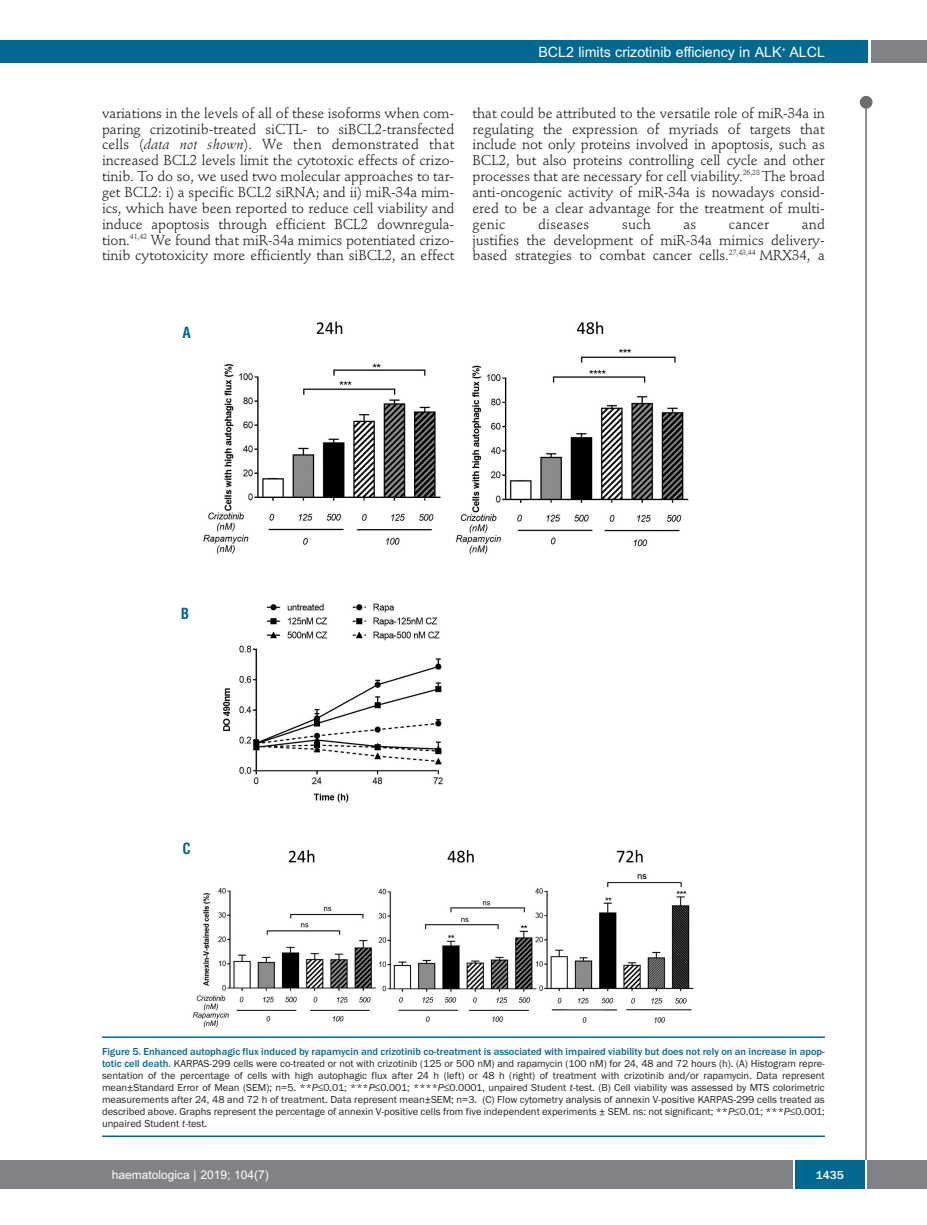
<style>
.page{position:relative;width:927px;height:1225px;background:#fff}
.page>*{position:absolute;margin:0;border:0;box-sizing:border-box;transform-origin:0 0}
.t1{font:700 condensed 15px "Helvetica";color:#006991}
.t2{font:14.25px/15.9px "Stempel Schneidler";letter-spacing:-.005em;color:#231f20;text-align:justify}
.t3{font:14.25px "Arial";color:#fff}
.t4{font:14.25px "Stempel Schneidler";letter-spacing:.015em;color:#231f20}
.t5{font:12px "Arial";color:#fff}
.t6{font:500 12px "Franklin Gothic";color:#fff}
.t7{font:10.5px/12px "Franklin Gothic";color:#231f20;text-align:justify}
.s1{font-style:italic}
.s2{font-weight:500;color:#006991}
</style>
<div class="page">
<div style="left:860px;top:96px;width:12px;height:13px;background:#6c6d70;border-radius:50%"></div>
<hr style="left:865px;top:98px;width:2px;height:1062px;background:#6c6d70">
<div style="left:871px;top:40px;width:56px;height:22px;background:#808285"></div>
<div style="left:18px;top:40px;width:849px;height:22px;background:#006991"></div>
<div style="left:17px;top:1160px;width:910px;height:28px;background:#808285"></div>
<div style="left:795px;top:1160px;width:70px;height:28px;background:#006991"></div>
<hr style="left:793px;top:1160px;width:2px;height:28px;background:#fff">
<hr style="left:865px;top:1160px;width:2px;height:28px;background:#fff">
<div style="left:0;top:40px;width:19px;height:22px;background:#006991"></div>
<div style="left:0;top:1160px;width:18px;height:28px;background:#808285"></div>
<img style="left:193px;top:321px;width:501px;height:707px">
<hr style="left:102px;top:1036px;width:723px;height:2px;background:#006991">
<hr style="left:102px;top:1135px;width:723px;height:2px;background:#006991">
<p class="t3" style="left:538px;top:44px;width:288px">BCL2 limits crizotinib efficiency in ALk<sup>+</sup> ALCL</p>
<p class="t2" style="left:102px;top:106px;width:354px">variations in the levels of all of these isoforms when com&shy;paring crizotinib-treated siCTL- to siBCL2-transfected cells (<span class="s1">data not shown</span>). We then demonstrated that increased BCL2 levels limit the cytotoxic effects of crizo&shy;tinib. To do so, we used two molecular approaches to tar&shy;get BCL2: i) a specific BCL2 siRNA; and ii) miR-34a mim&shy;ics, which have been reported to reduce cell viability and induce apoptosis through efficient BCL2 downregula&shy;tion.<sup>41,42</sup> We found that miR-34a mimics potentiated crizo&shy;tinib cytotoxicity more efficiently than siBCL2, an effect</p>
<p class="t2" style="left:472px;top:106px;width:354px">that could be attributed to the versatile role of miR-34a in regulating the expression of myriads of targets that include not only proteins involved in apoptosis, such as BCL2, but also proteins controlling cell cycle and other processes that are necessary for cell viability.<sup>26,28</sup> The broad anti-oncogenic activity of miR-34a is nowadays consid&shy;ered to be a clear advantage for the treatment of multi&shy;genic</p>
<p class="t2" style="left:472px;top:217px;width:354px;text-indent:329px">and justifies the development of miR-34a mimics delivery&shy;based strategies to combat cancer cells.<sup>27,43,44</sup> MRX34, a</p>
<p class="t4" style="left:538px;top:218px;width:53px">diseases</p>
<p class="t2" style="left:622px;top:217px;width:30px">such</p>
<p class="t2" style="left:683px;top:217px;width:14px">as</p>
<p class="t2" style="left:729px;top:217px;width:42px">cancer</p>
<p class="t1" style="left:183px;top:324px;width:10px">A</p>
<p class="t1" style="left:181px;top:605px;width:10px">B</p>
<p class="t1" style="left:182px;top:840px;width:10px">C</p>
<p class="t7" style="left:102px;top:1045px;width:724px"><span class="s2">Figure 5. Enhanced autophagic flux induced by rapamycin and crizotinib co-treatment is associated with impaired viability but does not rely on an increase in apop&shy;totic cell death.</span> KARPAS-299 cells were co-treated or not with crizotinib (125 or 500 nM) and rapamycin (100 nM) for 24, 48 and 72 hours (h). (A) Histogram repre&shy;sentation of the percentage of cells with high autophagic flux after 24 h (left) or 48 h (right) of treatment with crizotinib and/or rapamycin. Data represent mean±Standard Error of Mean (SEM); n=5. **<span class="s1">P</span>≤0.01; ***<span class="s1">P</span>≤0.001; ****<span class="s1">P</span>≤0.0001, unpaired Student <span class="s1">t</span>-test. (B) Cell viability was assessed by MTS colorimetric measurements after 24, 48 and 72 h of treatment. Data represent mean±SEM; n=3. (C) Flow cytometry analysis of annexin V-positive KARPAS-299 cells treated as described above. Graphs represent the percentage of annexin V-positive cells from five independent experiments ± SEM. ns: not significant; **<span class="s1">P</span>≤0.01; ***<span class="s1">P</span>≤0.001; unpaired Student <span class="s1">t</span>-test.</p>
<p class="t5" style="left:112px;top:1167px;width:158px">haematologica | 2019; 104(7)</p>
<p class="t6" style="left:816px;top:1167px;width:30px">1435</p>
</div>
